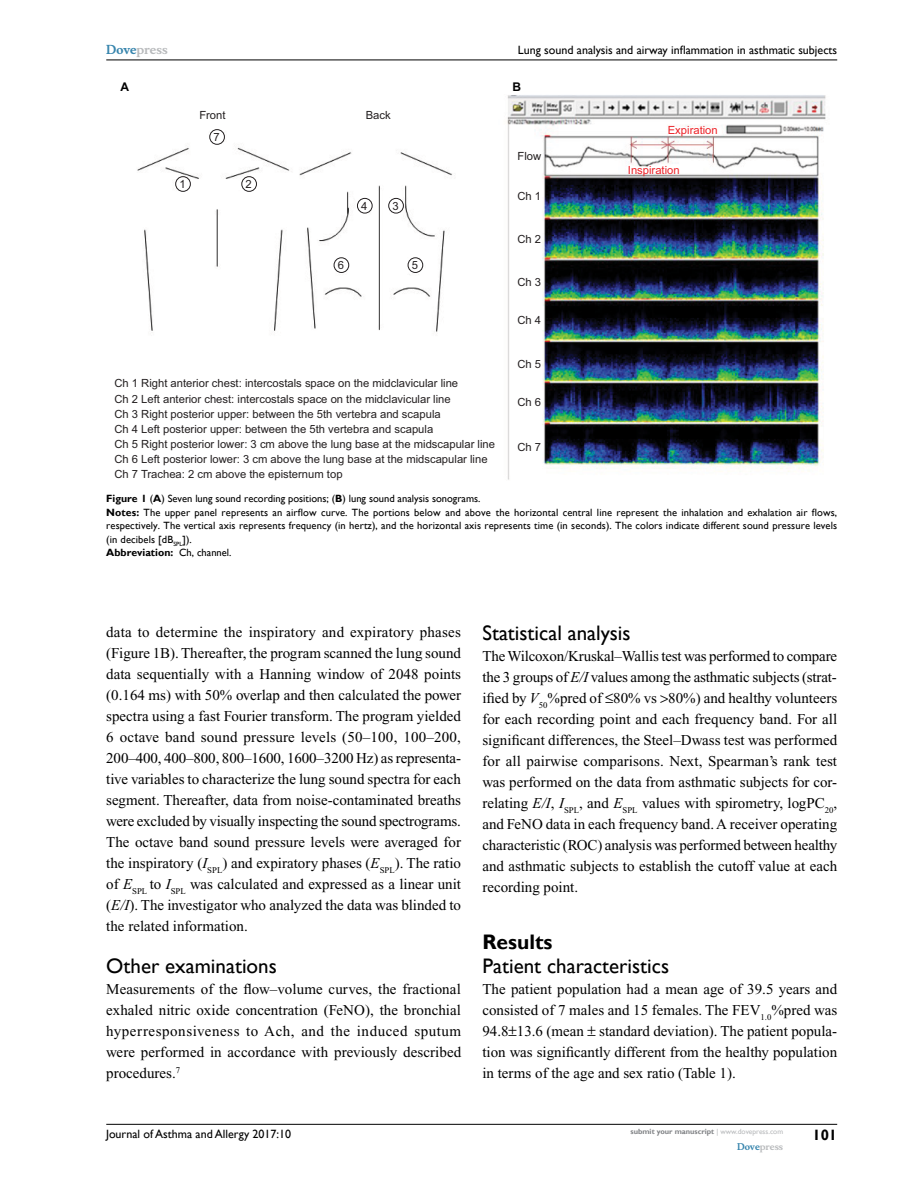
<style>
.page{position:relative;width:918px;height:1188px;background:#fff}
.page>*{position:absolute;margin:0;border:0;box-sizing:border-box;transform-origin:0 0}
.t1{font:21px "Gill Sans";color:#000}
.t2{font:700 21px "Gill Sans";color:#000}
.t3{font:15px/21px "Times New Roman";color:#000;text-align:justify}
.t4{font:700 15px "Gill Sans";color:#000}
.t5{font:12px "Gill Sans";color:#000}
.t6{font:700 12px "Musee";color:#b8babc}
.t7{font:700 12px "Arial";color:#000}
.t8{font:11.25px/15.1px "Arial";color:#231f20}
.t9{font:11.25px "Arial";color:#ec2127}
.t10{font:10.5px/13.5px "Gill Sans";letter-spacing:.01em;color:#000}
.t11{font:700 9px "Musee";color:#b8babc}
.t12{font:700 7.5px "Gill Sans";color:#808285}
.s1{color:#3785ad}
.s2{font-weight:700}
.s3{font-style:italic}
.s4{font-weight:400;color:#b8babc}
</style>
<div class="page">
<hr style="left:106px;top:1124px;width:731px;height:1px;background:#000">
<hr style="left:106px;top:60px;width:731px;height:1px;background:#000">
<img style="left:137px;top:95px;width:689px;height:385px">
<div style="left:209px;top:129px;width:16px;height:16px;border:1px solid #231f20;border-radius:50%"></div>
<div style="left:175px;top:176px;width:16px;height:16px;border:1px solid #231f20;border-radius:50%"></div>
<div style="left:241px;top:176px;width:16px;height:16px;border:1px solid #231f20;border-radius:50%"></div>
<div style="left:357px;top:198px;width:16px;height:15px;border:1px solid #231f20;border-radius:50%"></div>
<div style="left:388px;top:198px;width:16px;height:15px;border:1px solid #231f20;border-radius:50%"></div>
<div style="left:408px;top:257px;width:15px;height:16px;border:1px solid #231f20;border-radius:50%"></div>
<div style="left:334px;top:257px;width:15px;height:16px;border:1px solid #231f20;border-radius:50%"></div>
<p class="t6" style="left:106px;top:43px;width:63px"><span class="s1">Dove</span>press</p>
<p class="t5" style="left:518px;top:43px;width:321px">Lung sound analysis and airway inflammation in asthmatic subjects</p>
<p class="t7" style="left:120px;top:78px;width:10px">A</p>
<p class="t7" style="left:512px;top:78px;width:10px">B</p>
<p class="t8" style="left:214px;top:104px;width:14px;line-height:22.2px;text-indent:-14px">Front<br>7</p>
<p class="t8" style="left:366px;top:107px;width:27px">Back</p>
<p class="t8" style="left:179px;top:177px;width:8px">1</p>
<p class="t8" style="left:246px;top:177px;width:8px">2</p>
<p class="t8" style="left:361px;top:198px;width:8px">4</p>
<p class="t8" style="left:393px;top:198px;width:8px">3</p>
<p class="t8" style="left:338px;top:258px;width:8px">6</p>
<p class="t8" style="left:412px;top:258px;width:8px">5</p>
<p class="t8" style="left:114px;top:376px;width:345px">Ch 1 Right anterior chest: intercostals space on the midclavicular line</p>
<p class="t8" style="left:114px;top:391px;width:338px">Ch 2 Left anterior chest: intercostals space on the midclavicular line</p>
<p class="t8" style="left:114px;top:406px;width:382px">Ch 3 Right posterior upper: between the 5th vertebra and scapula<br>Ch 4 Left posterior upper: between the 5th vertebra and scapula<br>Ch 5 Right posterior lower: 3 cm above the lung base at the midscapular line Ch 6 Left posterior lower: 3 cm above the lung base at the midscapular line Ch 7 Trachea: 2 cm above the episternum top</p>
<p class="t8" style="left:517px;top:149px;width:25px">Flow</p>
<p class="t8" style="left:517px;top:189px;width:25px">Ch 1</p>
<p class="t8" style="left:517px;top:232px;width:25px">Ch 2</p>
<p class="t8" style="left:517px;top:274px;width:25px">Ch 3</p>
<p class="t8" style="left:517px;top:313px;width:25px">Ch 4</p>
<p class="t8" style="left:517px;top:357px;width:25px">Ch 5</p>
<p class="t8" style="left:517px;top:394px;width:25px">Ch 6</p>
<p class="t8" style="left:517px;top:439px;width:25px">Ch 7</p>
<p class="t9" style="left:668px;top:122px;width:52px">Expiration</p>
<p class="t9" style="left:628px;top:162px;width:53px">Inspiration</p>
<p class="t10" style="left:106px;top:492px;width:732px"><span class="s2">Figure 1</span> (<span class="s2">A</span>) Seven lung sound recording positions; (<span class="s2">B</span>) lung sound analysis sonograms.<br><span class="s2">Notes:</span> The upper panel represents an airflow curve. The portions below and above the horizontal central line represent the inhalation and exhalation air flows, respectively. The vertical axis represents frequency (in hertz), and the horizontal axis represents time (in seconds). The colors indicate different sound pressure levels (in decibels [dB<sub>SPL</sub>]).<br><span class="s2">Abbreviation:</span> Ch, channel.</p>
<p class="t3" style="left:106px;top:622px;width:356px">data to determine the inspiratory and expiratory phases (Figure 1B). Thereafter, the program scanned the lung sound data sequentially with a Hanning window of 2048 points (0.164 ms) with 50% overlap and then calculated the power spectra using a fast Fourier transform. The program yielded 6 octave band sound pressure levels (50–100, 100–200, 200–400, 400–800, 800–1600, 1600–3200 Hz) as representa&shy;tive variables to characterize the lung sound spectra for each segment. Thereafter, data from noise-contaminated breaths were excluded by visually inspecting the sound spectrograms.<br>The octave band sound pressure levels were averaged for the inspiratory (<span class="s3">I</span><sub>SPL</sub>) and expiratory phases (<span class="s3">E</span><sub>SPL</sub>). The ratio of <span class="s3">E</span><sub>SPL</sub> to <span class="s3">I</span><sub>SPL</sub> was calculated and expressed as a linear unit (<span class="s3">E/I</span>). The investigator who analyzed the data was blinded to the related information.</p>
<h1 class="t1" style="left:106px;top:954px;width:172px">Other examinations</h1>
<p class="t3" style="left:106px;top:979px;width:356px">Measurements of the flow–volume curves, the fractional exhaled nitric oxide concentration (FeNO), the bronchial hyperresponsiveness to Ach, and the induced sputum were performed in accordance with previously described procedures.<sup>7</sup></p>
<h1 class="t1" style="left:482px;top:621px;width:150px">Statistical analysis</h1>
<p class="t3" style="left:482px;top:646px;width:356px">The Wilcoxon/Kruskal–Wallis test was performed to compare the 3 groups of <span class="s3">E/I</span> values among the asthmatic subjects (strat&shy;ified by <span class="s3">V</span><sub>50</sub>%pred of ≤80% vs 80%) and healthy volunteers for each recording point and each frequency band. For all significant differences, the Steel–Dwass test was performed for all pairwise comparisons. Next, Spearman’s rank test was performed on the data from asthmatic subjects for cor&shy;relating <span class="s3">E/I</span>, <span class="s3">I</span><sub>SPL</sub>, and <span class="s3">E</span><sub>SPL</sub> values with spirometry, logPC<sub>20</sub>, and FeNO data in each frequency band. A receiver operating characteristic (ROC) analysis was performed between healthy and asthmatic subjects to establish the cutoff value at each recording point.</p>
<h1 class="t2" style="left:482px;top:929px;width:72px">Results</h1>
<h1 class="t1" style="left:482px;top:954px;width:188px">Patient characteristics</h1>
<p class="t3" style="left:482px;top:979px;width:356px">The patient population had a mean age of 39.5 years and consisted of 7 males and 15 females. The FEV<sub>1.0</sub>%pred was 94.8 13.6 (mean standard deviation). The patient popula&shy;tion was significantly different from the healthy population in terms of the age and sex ratio (Table 1).</p>
<p class="t5" style="left:106px;top:1127px;width:187px">Journal of Asthma and Allergy 2017:10</p>
<p class="t12" style="left:631px;top:1127px;width:154px">submit your manuscript <span class="s4">| www.dovepress.com</span></p>
<p class="t11" style="left:737px;top:1141px;width:48px"><span class="s1">Dove</span>press</p>
<p class="t4" style="left:812px;top:1126px;width:26px">101</p>
</div>
